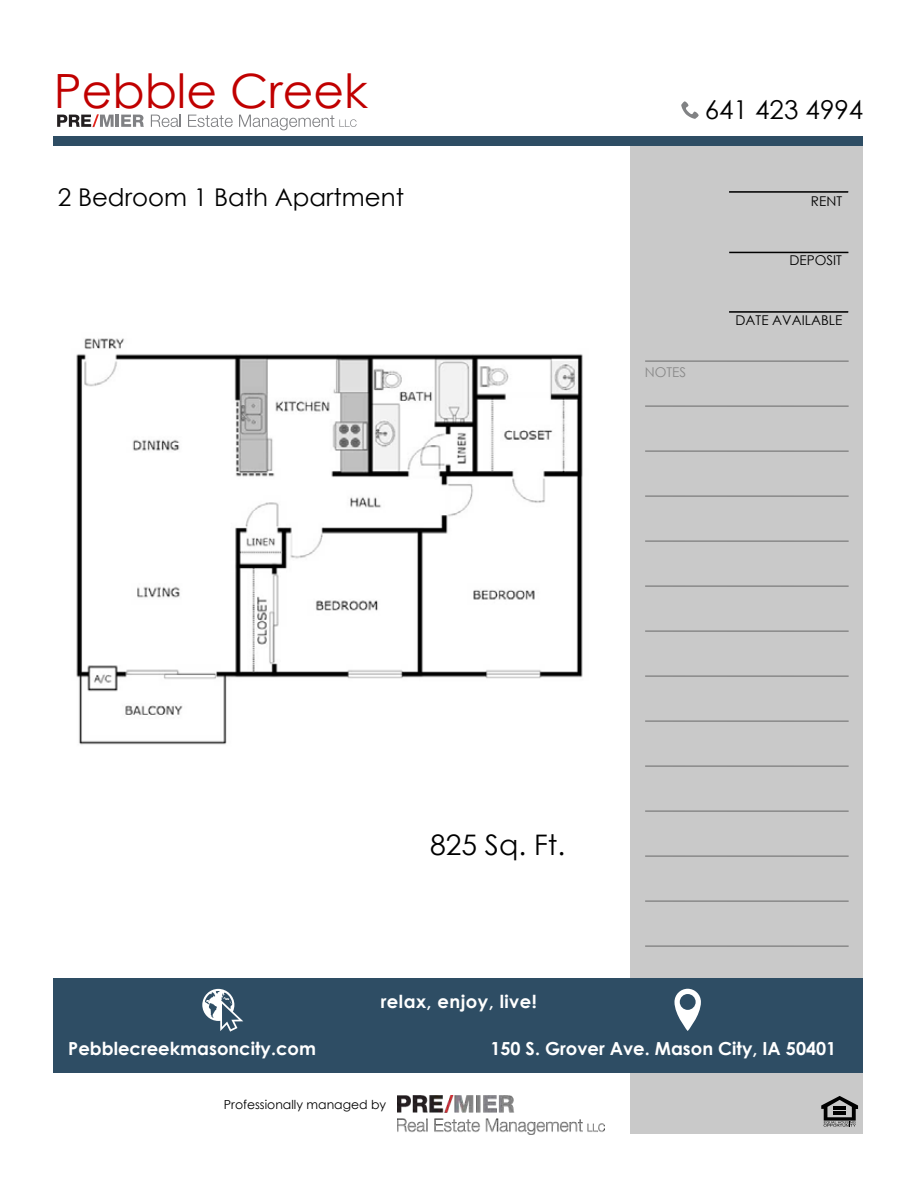
<style>
.page{position:relative;width:918px;height:1188px;background:#fff}
.page>*{position:absolute;margin:0;border:0;box-sizing:border-box;transform-origin:0 0}
.t1{font:47.25px "Century Gothic";color:#c00000}
.t2{font:28.35px "Century Gothic";color:#000}
.t3{font:25.95px "Century Gothic";color:#000}
.t4{font:24.45px "Century Gothic";color:#000}
.t5{font:700 18px "Century Gothic";color:#fff}
.t6{font:700 18px "Century Gothic";letter-spacing:.025em;color:#fff}
.t7{font:13.5px "Century Gothic";color:#000}
.t8{font:13.5px "Century Gothic";color:#898989}
.t9{font:12.45px "Century Gothic";color:#000}
</style>
<div class="page">
<div style="left:631px;top:144px;width:232px;height:990px;background:#c9c9c9"></div>
<div style="left:53px;top:978px;width:810px;height:94px;background:#2e4d64"></div>
<img style="left:398px;top:1096px;width:207px;height:39px">
<svg style="left:202px;top:989px;width:41px;height:43px"></svg>
<svg style="left:674px;top:989px;width:27px;height:42px"></svg>
<svg style="left:821px;top:1096px;width:37px;height:31px"></svg>
<hr style="left:645px;top:360px;width:204px;height:2px;background:#898989">
<hr style="left:645px;top:405px;width:204px;height:2px;background:#898989">
<hr style="left:645px;top:450px;width:204px;height:2px;background:#898989">
<hr style="left:645px;top:495px;width:204px;height:2px;background:#898989">
<hr style="left:645px;top:540px;width:204px;height:2px;background:#898989">
<hr style="left:645px;top:585px;width:204px;height:2px;background:#898989">
<hr style="left:645px;top:630px;width:204px;height:2px;background:#898989">
<hr style="left:645px;top:675px;width:204px;height:2px;background:#898989">
<hr style="left:645px;top:720px;width:204px;height:2px;background:#898989">
<hr style="left:645px;top:765px;width:204px;height:2px;background:#898989">
<hr style="left:645px;top:810px;width:204px;height:2px;background:#898989">
<hr style="left:645px;top:855px;width:204px;height:2px;background:#898989">
<hr style="left:645px;top:900px;width:204px;height:2px;background:#898989">
<hr style="left:645px;top:945px;width:204px;height:2px;background:#898989">
<hr style="left:729px;top:311px;width:119px;height:2px;background:#000">
<hr style="left:729px;top:252px;width:119px;height:1px;background:#000">
<hr style="left:729px;top:191px;width:119px;height:2px;background:#000">
<div style="left:53px;top:136px;width:810px;height:10px;background:#2e4d64"></div>
<svg style="left:681px;top:101px;width:18px;height:18px"></svg>
<img style="left:76px;top:338px;width:507px;height:407px">
<svg style="left:57px;top:114px;width:87px;height:13px"></svg>
<svg style="left:151px;top:115px;width:30px;height:12px"></svg>
<svg style="left:188px;top:115px;width:45px;height:12px"></svg>
<svg style="left:239px;top:115px;width:118px;height:15px"></svg>
<h1 class="t1" style="left:54px;top:58px;width:316px">Pebble Creek</h1>
<h3 class="t4" style="left:58px;top:181px;width:348px">2 Bedroom 1 Bath Apartment</h3>
<h3 class="t3" style="left:705px;top:91px;width:160px">641 423 4994</h3>
<p class="t8" style="left:645px;top:363px;width:43px">NOTES</p>
<p class="t7" style="left:811px;top:192px;width:33px">RENT</p>
<p class="t7" style="left:790px;top:251px;width:54px">DEPOSIT</p>
<p class="t7" style="left:736px;top:311px;width:108px">DATE AVAILABLE</p>
<h2 class="t2" style="left:430px;top:825px;width:137px">825 Sq. Ft.</h2>
<p class="t6" style="left:381px;top:988px;width:158px">relax, enjoy, live!</p>
<p class="t5" style="left:68px;top:1035px;width:249px">Pebblecreekmasoncity.com</p>
<p class="t5" style="left:490px;top:1035px;width:347px">150 S. Grover Ave. Mason City, IA 50401</p>
<p class="t9" style="left:224px;top:1096px;width:164px">Professionally managed by</p>
</div>
